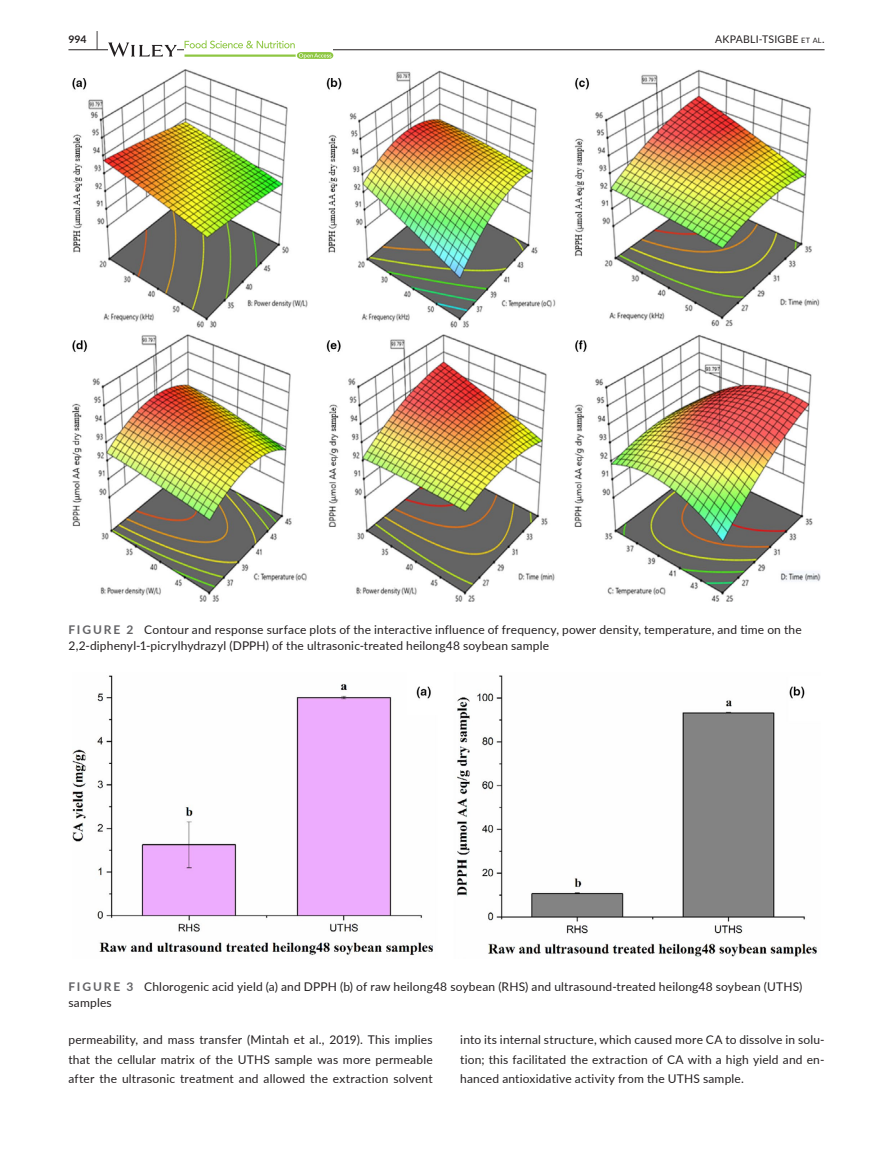
<style>
.page{position:relative;width:893px;height:1174px;background:#fff}
.page>*{position:absolute;margin:0;border:0;box-sizing:border-box;transform-origin:0 0}
.t1{font:12px/19.5px "Lato";letter-spacing:.015em;color:#231f20;text-align:justify}
.t2{font:10.5px "Lato";letter-spacing:.02em;color:#231f20}
.t3{font:700 10.5px "Lato";color:#231f20}
.s1{font-size:19.5px}
.s2{font-size:7.35px}
.s3{font-weight:700;color:#636366}
</style>
<div class="page">
<hr style="left:68px;top:49px;width:756px;height:1px;background:#231f20">
<svg style="left:108px;top:42px;width:69px;height:15px"></svg>
<svg style="left:185px;top:40px;width:148px;height:19px"></svg>
<img style="left:72px;top:69px;width:749px;height:532px">
<img style="left:72px;top:675px;width:745px;height:282px">
<p class="t3" style="left:68px;top:31px;width:31px">994 <span class="s1">|</span></p>
<p class="t2" style="left:715px;top:31px;width:111px">AKPABLI-TSIGBE <span class="s2">et al</span>.</p>
<p class="t1" style="left:68px;top:620px;width:735px;line-height:16.5px"><span class="s3">FIGURE 2</span> Contour and response surface plots of the interactive influence of frequency, power density, temperature, and time on the<br>2,2-diphenyl-1-picrylhydrazyl (DPPH) of the ultrasonic-treated heilong48 soybean sample</p>
<p class="t1" style="left:68px;top:977px;width:735px;line-height:16.5px"><span class="s3">FIGURE 3</span> Chlorogenic acid yield (a) and DPPH (b) of raw heilong48 soybean (RHS) and ultrasound-treated heilong48 soybean (UTHS) samples</p>
<p class="t1" style="left:68px;top:1029px;width:366px">permeability, and mass transfer (Mintah et al., 2019). This implies that the cellular matrix of the UTHS sample was more permeable after the ultrasonic treatment and allowed the extraction solvent</p>
<p class="t1" style="left:460px;top:1029px;width:366px">into its internal structure, which caused more CA to dissolve in solu&shy;tion; this facilitated the extraction of CA with a high yield and en&shy;hanced antioxidative activity from the UTHS sample.</p>
</div>
